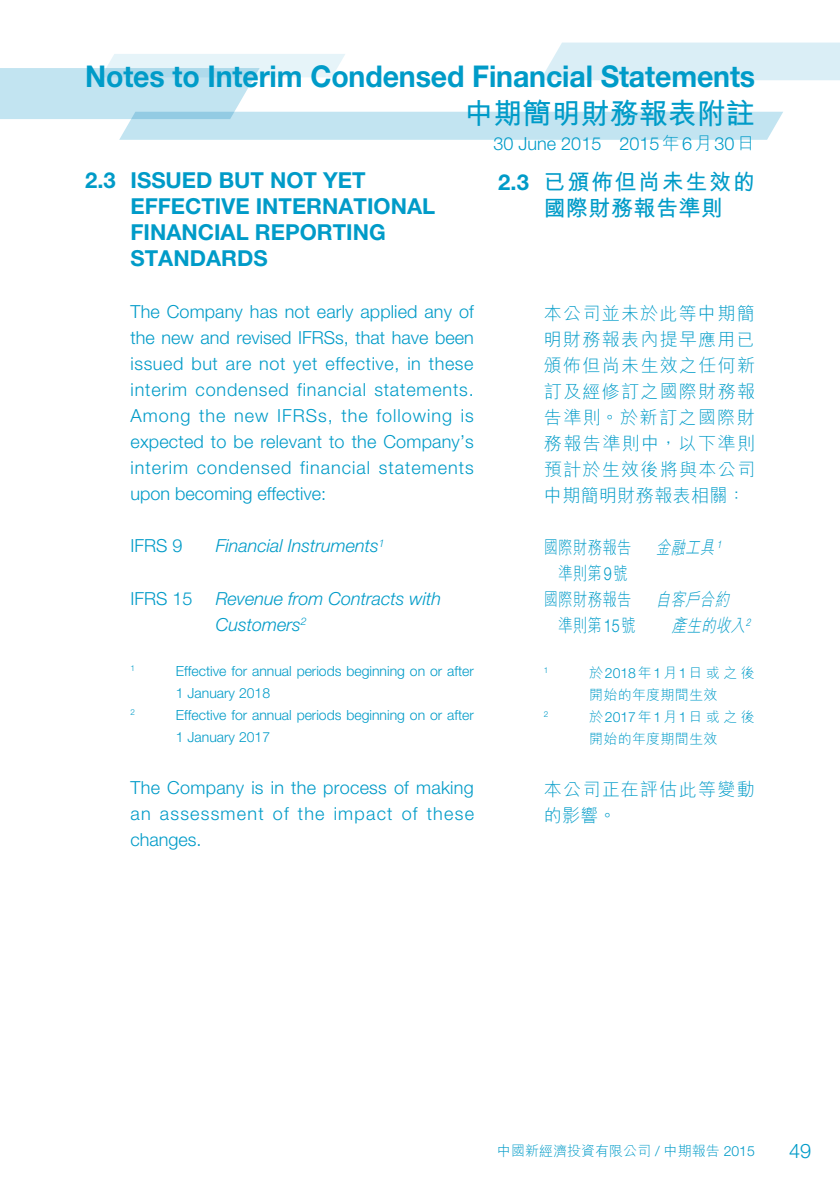
<style>
.page{position:relative;width:840px;height:1191px;background:#fff}
.page>*{position:absolute;margin:0;border:0;box-sizing:border-box;transform-origin:0 0}
.t1{font:700 30px "Helvetica Neue LT Std";letter-spacing:-.005em;color:#009bc8;scale:.95 1}
.t2{font:700 29px "M Hei HK";color:#009bc8}
.t3{font:700 22px/26px "Helvetica Neue LT Std";color:#009bc8}
.t4{font:700 22px/26px "M Hei HK";letter-spacing:.075em;color:#009bc8}
.t5{font:300 20px "Helvetica Neue LT Std";color:#009bc8}
.t6{font:300 18px/26px "Helvetica Neue LT Std";letter-spacing:.015em;color:#009bc8;text-align:justify}
.t7{font:300 18px/26px "M Hei HK";letter-spacing:.07em;color:#009bc8;text-align:justify}
.t8{font:italic 300 18px/26px "Helvetica Neue LT Std";color:#009bc8}
.t9{font:300 18px/26px "M Hei HK";letter-spacing:.02em;color:#009bc8;text-align:center;scale:.8 1}
.t10{font:italic 300 18px/26px "M Hei HK";color:#009bc8;scale:.8 1}
.t11{font:300 14px/22px "Helvetica Neue LT Std";color:#009bc8}
.t12{font:300 14px/22px "M Hei HK";letter-spacing:.02em;color:#009bc8}
.t13{font:300 14px "M Hei HK";color:#009bc8}
.t14{font:300 8.2px "Helvetica Neue LT Std";color:#009bc8}
.s1{font-family:"M Hei HK"}
.s2{font-family:"Helvetica Neue LT Std"}
</style>
<div class="page">
<svg style="left:0;top:43px;width:839px;height:97px"></svg>
<h1 class="t1" style="left:85px;top:58px;width:706px">Notes to Interim Condensed Financial Statements</h1>
<h2 class="t2" style="left:464px;top:93px;width:291px">中期簡明財務報表附註</h2>
<p class="t6" style="left:493px;top:130px;width:263px">30 June 2015 2015<span class="s1">年</span>6<span class="s1">月</span>30<span class="s1">日</span></p>
<p class="t3" style="left:130px;top:167px;width:306px;text-indent:-45px">2.3 ISSUED BUT NOT YET<br>EFFECTIVE INTERNATIONAL<br>FINANCIAL REPORTING<br>STANDARDS</p>
<p class="t6" style="left:130px;top:299px;width:345px">The Company has not early applied any of the new and revised IFRSs, that have been issued but are not yet effective, in these interim condensed financial statements.<br>Among the new IFRSs, the following is expected to be relevant to the Company’s interim condensed financial statements upon becoming effective:</p>
<p class="t6" style="left:130px;top:533px;width:54px">IFRS 9</p>
<p class="t8" style="left:215px;top:533px;width:170px">Financial Instruments<sup>1</sup></p>
<p class="t6" style="left:130px;top:585px;width:64px">IFRS 15</p>
<p class="t8" style="left:215px;top:585px;width:227px">Revenue from Contracts with<br>Customers<sup>2</sup></p>
<p class="t14" style="left:130px;top:663px;width:6px">1</p>
<p class="t11" style="left:176px;top:659px;width:299px">Effective for annual periods beginning on or after<br>1 January 2018</p>
<p class="t14" style="left:130px;top:707px;width:6px">2</p>
<p class="t11" style="left:176px;top:703px;width:299px">Effective for annual periods beginning on or after<br>1 January 2017</p>
<p class="t6" style="left:130px;top:774px;width:345px">The Company is in the process of making an assessment of the impact of these changes.</p>
<p class="t4" style="left:543px;top:167px;width:212px;text-indent:-45px"><span class="s2">2.3</span> 已頒佈但尚未生效的國際財務報告準則</p>
<p class="t7" style="left:543px;top:300px;width:213px">本公司並未於此等中期簡明財務報表內提早應用已頒佈但尚未生效之任何新訂及經修訂之國際財務報告準則。於新訂之國際財務報告準則中，以下準則預計於生效後將與本公司中期簡明財務報表相關：</p>
<p class="t9" style="left:543px;top:534px;width:111px">國際財務報告準則第<span class="s2">9</span>號</p>
<p class="t10" style="left:655px;top:534px;width:87px">金融工具<sup>1</sup></p>
<p class="t9" style="left:543px;top:586px;width:117px;text-align:right">國際財務報告準則第<span class="s2">15</span>號</p>
<p class="t10" style="left:671px;top:586px;width:103px;text-indent:-16px">自客戶合約產生的收入<sup>2</sup></p>
<p class="t14" style="left:543px;top:665px;width:6px">1</p>
<p class="t12" style="left:588px;top:661px;width:167px">於<span class="s2">2018</span>年<span class="s2">1</span>月<span class="s2">1</span>日或之後開始的年度期間生效</p>
<p class="t14" style="left:543px;top:709px;width:6px">2</p>
<p class="t12" style="left:588px;top:705px;width:167px">於<span class="s2">2017</span>年<span class="s2">1</span>月<span class="s2">1</span>日或之後開始的年度期間生效</p>
<p class="t7" style="left:543px;top:776px;width:212px">本公司正在評估此等變動的影響。</p>
<p class="t13" style="left:497px;top:1144px;width:259px">中國新經濟投資有限公司 <span class="s2">/</span> 中期報告 <span class="s2">2015</span></p>
<p class="t5" style="left:788px;top:1138px;width:24px">49</p>
</div>
